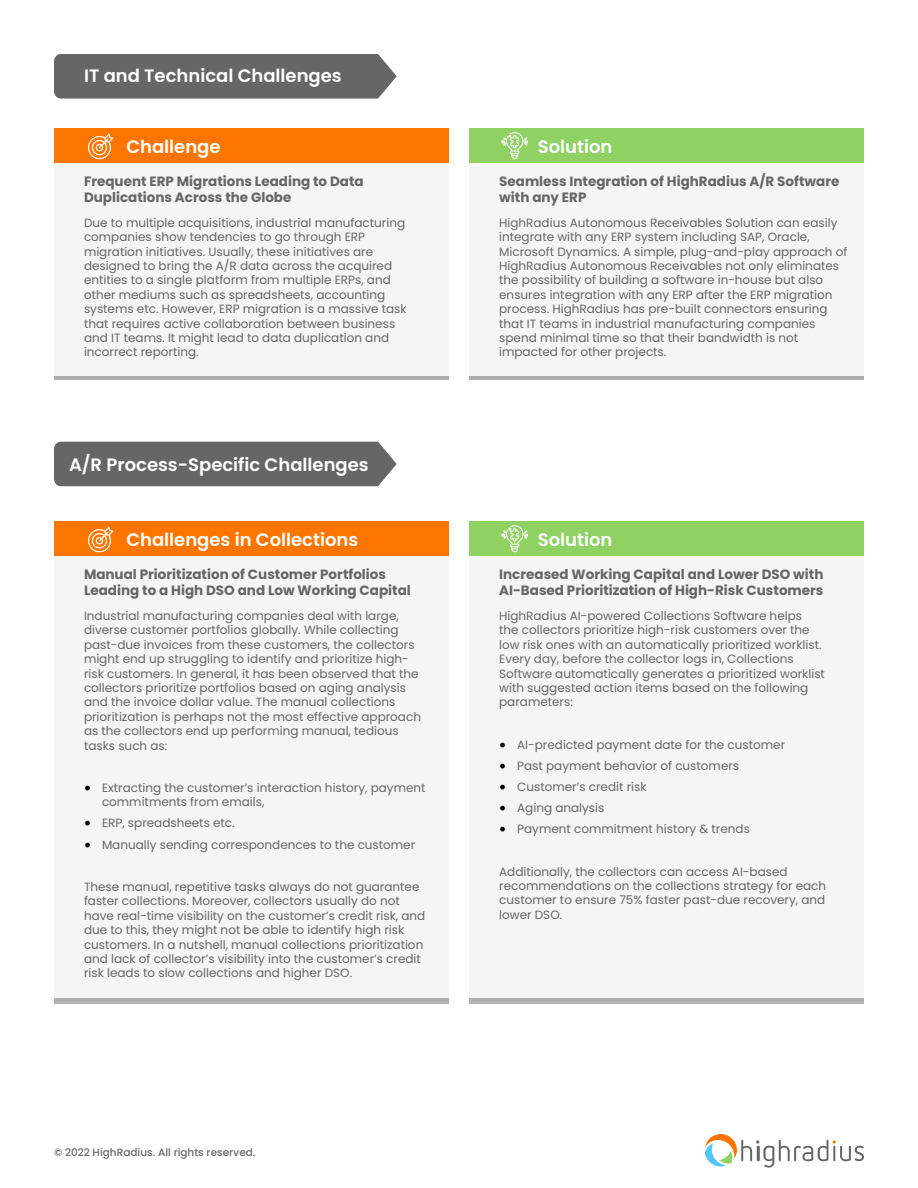
<style>
.page{position:relative;width:918px;height:1188px;background:#fff}
.page>*{position:absolute;margin:0;border:0;box-sizing:border-box;transform-origin:0 0}
.t1{font:600 18px "Poppins";color:#fff}
.t2{font:600 18px "Poppins";color:#fcffff}
.t3{font:700 13.5px/16.2px "Poppins";color:#666}
.t4{font:12px/14.4px "Poppins";color:#666}
.t5{font:500 10.5px "Poppins";color:#666767}
.s1{font-family:"Minion Pro";font-size:18px;color:#000}
</style>
<div class="page">
<svg style="left:705px;top:1134px;width:159px;height:34px"></svg>
<div style="left:54px;top:54px;width:343px;height:45px;background:#666"></div>
<div style="left:54px;top:442px;width:343px;height:44px;background:#666"></div>
<div style="left:54px;top:128px;width:395px;height:35px;background:#fc7500"></div>
<div style="left:54px;top:163px;width:395px;height:217px;background:#f5f5f5"></div>
<div style="left:469px;top:128px;width:395px;height:35px;background:#8fd163"></div>
<div style="left:469px;top:163px;width:395px;height:217px;background:#f5f5f5"></div>
<hr style="left:54px;top:376px;width:395px;height:4px;background:#adaeae">
<hr style="left:469px;top:376px;width:395px;height:4px;background:#adaeae">
<svg style="left:501px;top:132px;width:27px;height:27px"></svg>
<svg style="left:87px;top:134px;width:26px;height:26px"></svg>
<div style="left:54px;top:521px;width:395px;height:35px;background:#fc7500"></div>
<div style="left:54px;top:556px;width:395px;height:444px;background:#f5f5f5"></div>
<div style="left:469px;top:521px;width:395px;height:35px;background:#8fd163"></div>
<div style="left:469px;top:556px;width:395px;height:444px;background:#f5f5f5"></div>
<div style="left:54px;top:999px;width:395px;height:5px;background:#b2b3b3"></div>
<div style="left:469px;top:999px;width:395px;height:5px;background:#b2b3b3"></div>
<svg style="left:501px;top:525px;width:27px;height:27px"></svg>
<svg style="left:87px;top:527px;width:26px;height:26px"></svg>
<h1 class="t1" style="left:84px;top:65px;width:259px">IT and Technical Challenges</h1>
<h1 class="t2" style="left:126px;top:136px;width:96px">Challenge</h1>
<h1 class="t2" style="left:538px;top:136px;width:76px">Solution</h1>
<p class="t3" style="left:84px;top:173px;width:281px">Frequent ERP Migrations Leading to Data<br>Duplications Across the Globe</p>
<p class="t4" style="left:84px;top:216px;width:324px">Due to multiple acquisitions, industrial manufacturing companies show tendencies to go through ERP migration initiatives. Usually, these initiatives are designed to bring the A/R data across the acquired entities to a single platform from multiple ERPs, and other mediums such as spreadsheets, accounting systems etc. However, ERP migration is a massive task that requires active collaboration between business and IT teams. It might lead to data duplication and incorrect reporting.</p>
<p class="t3" style="left:499px;top:173px;width:342px">Seamless Integration of HighRadius A/R Software with any ERP</p>
<p class="t4" style="left:499px;top:216px;width:350px">HighRadius Autonomous Receivables Solution can easily integrate with any ERP system including SAP, Oracle, Microsoft Dynamics. A simple, plug-and-play approach of HighRadius Autonomous Receivables not only eliminates the possibility of building a software in-house but also ensures integration with any ERP after the ERP migration process. HighRadius has pre-built connectors ensuring that IT teams in industrial manufacturing companies spend minimal time so that their bandwidth is not impacted for other projects.</p>
<h1 class="t1" style="left:69px;top:454px;width:301px">A/R Process-Specific Challenges</h1>
<h1 class="t2" style="left:126px;top:529px;width:233px">Challenges in Collections</h1>
<h1 class="t2" style="left:538px;top:529px;width:76px">Solution</h1>
<p class="t3" style="left:84px;top:566px;width:328px">Manual Prioritization of Customer Portfolios<br>Leading to a High DSO and Low Working Capital</p>
<p class="t4" style="left:84px;top:609px;width:339px">Industrial manufacturing companies deal with large, diverse customer portfolios globally. While collecting past-due invoices from these customers, the collectors might end up struggling to identify and prioritize high&shy;risk customers. In general, it has been observed that the collectors prioritize portfolios based on aging analysis and the invoice dollar value. The manual collections prioritization is perhaps not the most effective approach as the collectors end up performing manual, tedious tasks such as:</p>
<p class="t4" style="left:102px;top:781px;width:325px;text-indent:-18px"><span class="s1">•</span> Extracting the customer’s interaction history, payment commitments from emails,</p>
<p class="t4" style="left:84px;top:816px;width:152px"><span class="s1">•</span> ERP, spreadsheets etc.</p>
<p class="t4" style="left:84px;top:837px;width:333px"><span class="s1">•</span> Manually sending correspondences to the customer</p>
<p class="t4" style="left:84px;top:880px;width:343px">These manual, repetitive tasks always do not guarantee faster collections. Moreover, collectors usually do not have real-time visibility on the customer’s credit risk, and due to this, they might not be able to identify high risk customers. In a nutshell, manual collections prioritization and lack of collector’s visibility into the customer’s credit risk leads to slow collections and higher DSO.</p>
<p class="t3" style="left:499px;top:566px;width:326px">Increased Working Capital and Lower DSO with<br>AI-Based Prioritization of High-Risk Customers</p>
<p class="t4" style="left:499px;top:609px;width:327px">HighRadius AI-powered Collections Software helps<br>the collectors prioritize high-risk customers over the low risk ones with an automatically prioritized worklist.<br>Every day, before the collector logs in, Collections Software automatically generates a prioritized worklist with suggested action items based on the following parameters:</p>
<p class="t4" style="left:499px;top:737px;width:287px"><span class="s1">•</span> AI-predicted payment date for the customer</p>
<p class="t4" style="left:499px;top:759px;width:241px"><span class="s1">•</span> Past payment behavior of customers</p>
<p class="t4" style="left:499px;top:780px;width:149px"><span class="s1">•</span> Customer’s credit risk</p>
<p class="t4" style="left:499px;top:801px;width:107px"><span class="s1">•</span> Aging analysis</p>
<p class="t4" style="left:499px;top:822px;width:252px"><span class="s1">•</span> Payment commitment history &amp; trends</p>
<p class="t4" style="left:499px;top:864px;width:329px">Additionally, the collectors can access AI-based recommendations on the collections strategy for each customer to ensure 75% faster past-due recovery, and lower DSO.</p>
<p class="t5" style="left:54px;top:1147px;width:203px">© 2022 HighRadius. All rights reserved.</p>
</div>
